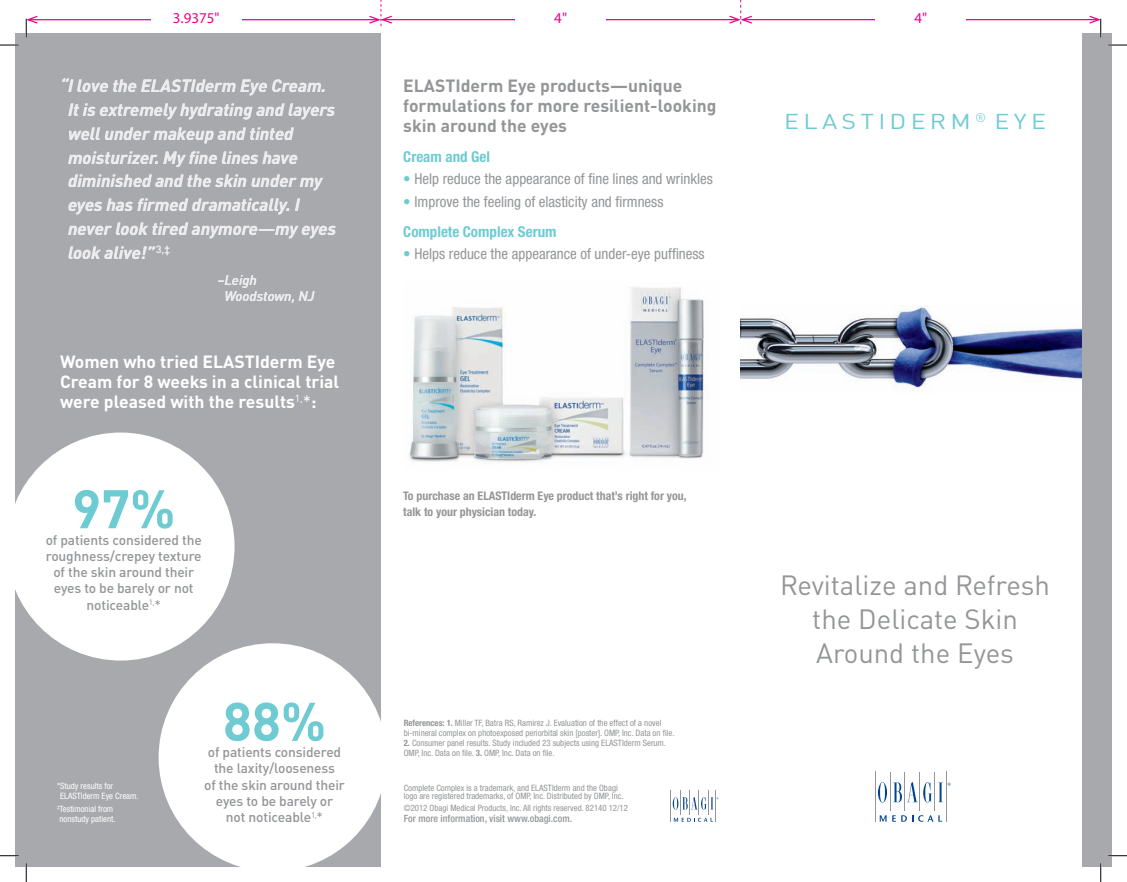
<style>
.page{position:relative;width:1127px;height:882px;background:#fff}
.page>*{position:absolute;margin:0;border:0;box-sizing:border-box;transform-origin:0 0}
.t1{font:700 53.38px "DINOT";color:#6fcbd2}
.t2{font:27.5px/33.8px "DINOT";color:#939598;text-align:center}
.t3{font:21.25px "DINOT";letter-spacing:.17em;color:#6fcbd2;scale:1.18 1}
.t4{font:italic 700 17.5px/23.8px "DINOT";color:#fff}
.t5{font:700 17.5px/20px "DINOT";color:#fff}
.t6{font:700 17.5px/20px "DINOT";color:#939598}
.t7{font:condensed 15px/30px "Helvetica Neue LT Std";color:#939598}
.t8{font:700 condensed 15px "Helvetica Neue LT Std";color:#6fcbd2}
.t9{font:15px "Myriad Pro";color:#ed028c}
.t10{font:500 13.75px/16.2px "DINOT";letter-spacing:-.01em;color:#939598;text-align:center}
.t11{font:italic 500 13.75px/16.2px "DINOT";color:#fff}
.t12{font:700 condensed 11.88px/16.2px "Helvetica Neue LT Std";color:#939598}
.t13{font:500 condensed 10px "Helvetica Neue LT Std";color:#939598}
.t14{font:condensed 8.75px/10px "Helvetica Neue LT Std";color:#939598}
.t15{font:condensed 8.75px/10px "Helvetica Neue LT Std";color:#fff}
.s1{font-weight:400}
.s2{color:#6fcbd2}
.s3{font-weight:700;color:#6fcbd2}
.s4{font-weight:700}
</style>
<div class="page">
<img style="left:741px;top:305px;width:342px;height:88px">
<div style="left:1083px;top:33px;width:29px;height:833px;background:#a8a9ad"></div>
<div style="left:15px;top:33px;width:366px;height:833px;background:#a8a9ad"></div>
<img style="left:409px;top:287px;width:296px;height:176px">
<svg style="left:15px;top:432px;width:220px;height:228px;fill:#fff"></svg>
<svg style="left:159px;top:643px;width:222px;height:223px;fill:#fff"></svg>
<hr style="left:919px;top:771px;width:1px;height:39px;background:#939598">
<hr style="left:875px;top:771px;width:1px;height:50px;background:#939598">
<hr style="left:890px;top:771px;width:1px;height:39px;background:#939598">
<hr style="left:905px;top:771px;width:1px;height:39px;background:#939598">
<hr style="left:934px;top:771px;width:1px;height:39px;background:#939598">
<hr style="left:946px;top:771px;width:1px;height:50px;background:#939598">
<svg style="left:878px;top:781px;width:9px;height:21px"></svg>
<svg style="left:893px;top:781px;width:39px;height:21px"></svg>
<svg style="left:938px;top:782px;width:13px;height:20px"></svg>
<svg style="left:880px;top:815px;width:6px;height:6px"></svg>
<svg style="left:892px;top:815px;width:50px;height:6px"></svg>
<hr style="left:671px;top:790px;width:1px;height:31px;background:#939598">
<svg style="left:673px;top:790px;width:45px;height:31px"></svg>
<hr style="left:28px;top:19px;width:351px;height:1px;background:#ed028c">
<hr style="left:382px;top:19px;width:357px;height:1px;background:#ed028c">
<svg style="left:368px;top:0;width:25px;height:26px"></svg>
<hr style="left:742px;top:19px;width:357px;height:1px;background:#ed028c">
<svg style="left:728px;top:0;width:25px;height:25px"></svg>
<div style="left:151px;top:11px;width:90px;height:17px;background:#fff"></div>
<div style="left:516px;top:11px;width:90px;height:17px;background:#fff"></div>
<div style="left:876px;top:11px;width:90px;height:17px;background:#fff"></div>
<svg style="left:0;top:44px;width:19px;height:2px"></svg>
<svg style="left:1108px;top:44px;width:19px;height:2px"></svg>
<svg style="left:0;top:855px;width:19px;height:1px"></svg>
<svg style="left:1108px;top:855px;width:19px;height:1px"></svg>
<svg style="left:25px;top:15px;width:14px;height:23px"></svg>
<svg style="left:25px;top:863px;width:2px;height:18px"></svg>
<svg style="left:1088px;top:15px;width:14px;height:23px"></svg>
<svg style="left:1100px;top:863px;width:1px;height:18px"></svg>
<h3 class="t9" style="left:173px;top:8px;width:48px">3.9375"</h3>
<h3 class="t9" style="left:554px;top:8px;width:14px">4"</h3>
<h3 class="t9" style="left:914px;top:8px;width:14px">4"</h3>
<p class="t4" style="left:68px;top:73px;width:270px;text-indent:-8px">“ I love the ELASTIderm Eye Cream.<br>It is extremely hydrating and layers well under makeup and tinted moisturizer. My fine lines have diminished and the skin under my eyes has firmed dramatically. I never look tired anymore—my eyes look alive!” <sup>3,‡</sup></p>
<h3 class="t11" style="left:224px;top:271px;width:92px;text-indent:-7px">− Leigh<br>Woodstown, NJ</h3>
<h3 class="t5" style="left:60px;top:351px;width:281px">Women who tried ELASTIderm Eye<br>Cream for 8 weeks in a clinical trial were pleased with the results<sup>1,</sup><span class="s1">*</span>:</h3>
<h1 class="t1" style="left:72px;top:474px;width:105px">97%</h1>
<h3 class="t10" style="left:46px;top:547px;width:157px">roughness/crepey texture of the skin around their eyes to be barely or not noticeable<sup>1,</sup><span class="s1">*</span></h3>
<h3 class="t10" style="left:46px;top:531px;width:158px">of patients considered the</h3>
<p class="t15" style="left:60px;top:780px;width:80px;text-indent:-3px">* Study results for<br>ELASTIderm Eye Cream.</p>
<p class="t15" style="left:57px;top:803px;width:60px"><sup>‡</sup> Testimonial from nonstudy patient.</p>
<h1 class="t1" style="left:223px;top:686px;width:105px">88%</h1>
<h3 class="t10" style="left:204px;top:759px;width:142px">the laxity/looseness<br>of the skin around their eyes to be barely or<br>not noticeable<sup>1,</sup><span class="s1">*</span></h3>
<h3 class="t10" style="left:208px;top:743px;width:135px">of patients considered</h3>
<h3 class="t6" style="left:403px;top:75px;width:315px">ELASTIderm Eye products—unique formulations for more resilient-looking skin around the eyes</h3>
<h3 class="t8" style="left:403px;top:148px;width:88px">Cream and Gel</h3>
<h3 class="t7" style="left:403px;top:163px;width:311px"><span class="s2">•</span> Help reduce the appearance of fine lines and wrinkles</h3>
<h3 class="t7" style="left:403px;top:187px;width:262px"><span class="s2">•</span> Improve the feeling of elasticity and firmness<br><span class="s3">Complete Complex Serum</span></h3>
<h3 class="t7" style="left:403px;top:238px;width:303px"><span class="s2">•</span> Helps reduce the appearance of under-eye puffiness</h3>
<h3 class="t12" style="left:403px;top:487px;width:285px">To purchase an ELASTIderm Eye product that’s right for you, talk to your physician today.</h3>
<p class="t14" style="left:404px;top:717px;width:272px"><span class="s4">References: 1.</span> Miller TF, Batra RS, Ramirez J. Evaluation of the effect of a novel bi-mineral complex on photoexposed periorbital skin [poster]. OMP, Inc. Data on file.</p>
<p class="t14" style="left:404px;top:737px;width:264px"><span class="s4">2.</span> Consumer panel results. Study included 23 subjects using ELASTIderm Serum.<br>OMP, Inc. Data on file. <span class="s4">3.</span> OMP, Inc. Data on file.</p>
<p class="t14" style="left:404px;top:782px;width:221px;line-height:8.8px">Complete Complex is a trademark, and ELASTIderm and the Obagi logo are registered trademarks, of OMP, Inc. Distributed by OMP, Inc.</p>
<p class="t14" style="left:404px;top:802px;width:226px">©2012 Obagi Medical Products, Inc. All rights reserved. 82140 12/12</p>
<p class="t13" style="left:404px;top:812px;width:170px">For more information, visit www.obagi.com.</p>
<h3 class="t3" style="left:784px;top:108px;width:223px">ELASTIDERM <sup>®</sup> EYE</h3>
<h2 class="t2" style="left:780px;top:567px;width:271px">Revitalize and Refresh the Delicate Skin<br>Around the Eyes</h2>
</div>
